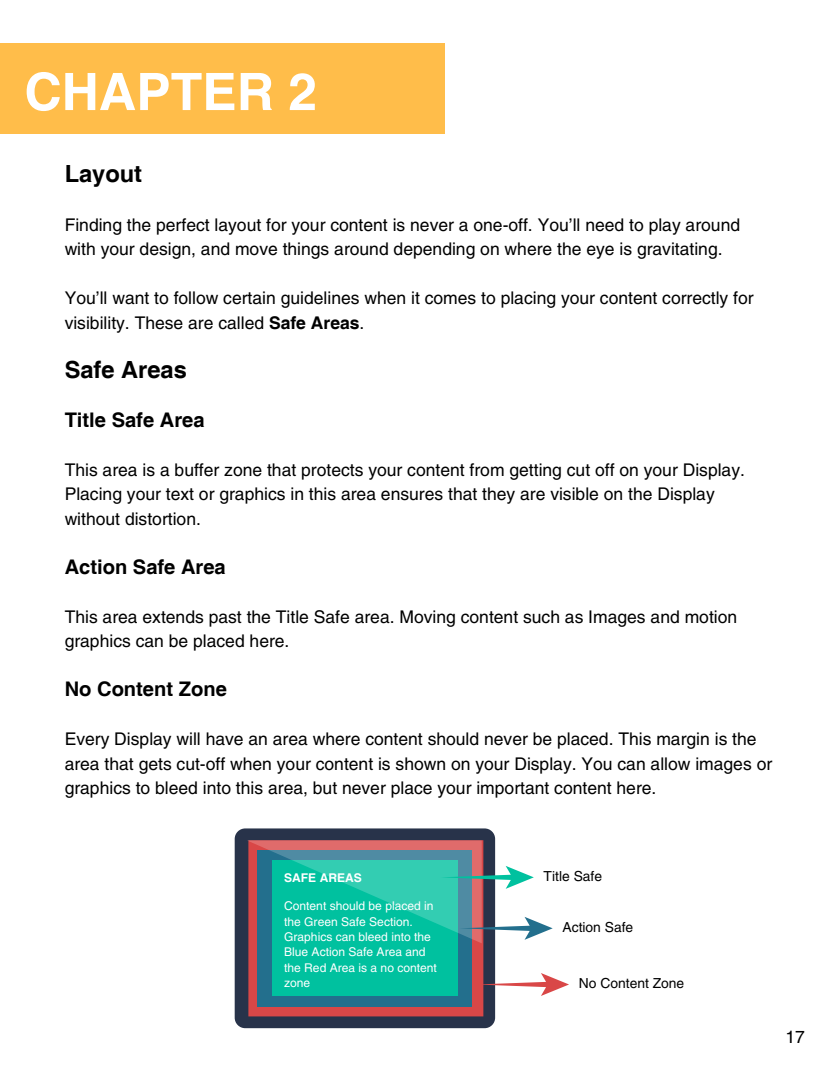
<style>
.page{position:relative;width:837px;height:1083px;background:#fff}
.page>*{position:absolute;margin:0;border:0;box-sizing:border-box;transform-origin:0 0}
.t1{font:700 51.62px "Helvetica";color:#fff}
.t2{font:700 23.62px "Helvetica";color:#000}
.t3{font:700 20.12px "Helvetica";color:#000}
.t4{font:17.5px/24.5px "Helvetica";color:#000}
.t5{font:13.83px "Helvetica";color:#000}
.t6{font:12.08px/15.4px "Helvetica";color:#fff}
.t7{font:700 12.08px "Helvetica";color:#fff}
.s1{font-weight:700}
</style>
<div class="page">
<svg style="left:235px;top:828px;width:260px;height:200px;background:#2f7675"></svg>
<svg style="left:475px;top:972px;width:94px;height:23px"></svg>
<svg style="left:247px;top:840px;width:305px;height:103px"></svg>
<div style="left:0;top:43px;width:444px;height:90px;background:#ffbd4a"></div>
<h1 class="t1" style="left:24px;top:62px;width:294px">CHAPTER 2</h1>
<h2 class="t2" style="left:65px;top:160px;width:79px">Layout</h2>
<p class="t4" style="left:65px;top:212px;width:677px">Finding the perfect layout for your content is never a one-off. You’ll need to play around with your design, and move things around depending on where the eye is gravitating.</p>
<p class="t4" style="left:65px;top:286px;width:690px">You’ll want to follow certain guidelines when it comes to placing your content correctly for visibility. These are called <span class="s1">Safe Areas</span>.</p>
<h2 class="t2" style="left:65px;top:356px;width:124px">Safe Areas</h2>
<p class="t3" style="left:65px;top:408px;width:141px">Title Safe Area</p>
<p class="t4" style="left:65px;top:457px;width:681px">This area is a buffer zone that protects your content from getting cut off on your Display.<br>Placing your text or graphics in this area ensures that they are visible on the Display without distortion.</p>
<p class="t3" style="left:65px;top:555px;width:163px">Action Safe Area</p>
<p class="t4" style="left:65px;top:604px;width:674px">This area extends past the Title Safe area. Moving content such as Images and motion graphics can be placed here.</p>
<p class="t3" style="left:65px;top:677px;width:164px">No Content Zone</p>
<p class="t4" style="left:65px;top:727px;width:709px">Every Display will have an area where content should never be placed. This margin is the area that gets cut-off when your content is shown on your Display. You can allow images or graphics to bleed into this area, but never place your important content here.</p>
<p class="t7" style="left:284px;top:870px;width:79px">SAFE AREAS</p>
<p class="t6" style="left:284px;top:898px;width:154px">Content should be placed in the Green Safe Section.<br>Graphics can bleed into the<br>Blue Action Safe Area and the Red Area is a no content zone</p>
<p class="t5" style="left:543px;top:868px;width:60px">Title Safe</p>
<p class="t5" style="left:562px;top:919px;width:72px">Action Safe</p>
<p class="t5" style="left:579px;top:975px;width:107px">No Content Zone</p>
<p class="t4" style="left:785px;top:1024px;width:21px">17</p>
</div>
